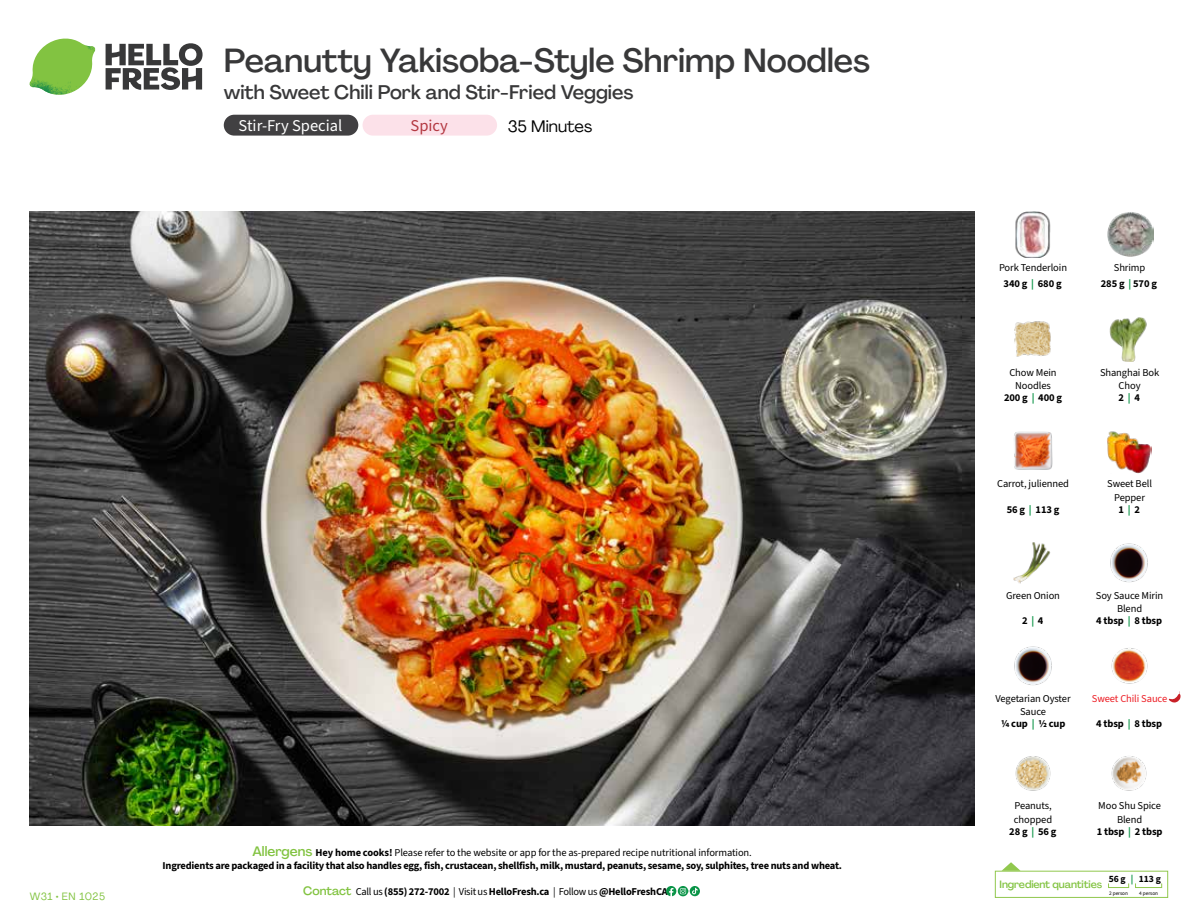
<style>
.page{position:relative;width:1188px;height:918px;background:#fff}
.page>*{position:absolute;margin:0;border:0;box-sizing:border-box;transform-origin:0 0}
.t1{font:500 33px "Agrandir";color:#383839}
.t2{font:500 19.5px "Agrandir";color:#383839}
.t3{font:16.5px "Source Sans 3";color:#fff}
.t4{font:16.5px "Agrandir";color:#000}
.t5{font:16.5px "Source Sans 3";color:#b33841}
.t6{font:700 10.5px/13.5px "Source Sans 3";letter-spacing:-.02em;color:#000;text-align:center}
.t7{font:10.5px/13.5px "Source Sans 3";letter-spacing:-.01em;color:#000;text-align:center}
.t8{font:500 10.5px "Agrandir";letter-spacing:-.01em;color:#82c341}
.t9{font:10.5px "Source Sans 3";letter-spacing:-.01em;color:#ed1d24}
.t10{font:10.5px "Agrandir";letter-spacing:.05em;color:#82c341}
.t11{font:700 9.6px "Source Sans 3";color:#000}
.t12{font:5.25px "Source Sans 3";letter-spacing:-.01em;color:#000}
.s1{font-family:"Agrandir";font-weight:500;font-size:13.5px;color:#82c341}
.s2{font-weight:400}
.s3{font-family:"Agrandir";font-weight:500;font-size:12px;color:#82c341}
.s4{font-weight:700}
.s5{font-weight:700;color:#0b9446}
.s6{color:#0b9446}
</style>
<div class="page">
<svg style="left:106px;top:43px;width:97px;height:47px"></svg>
<svg style="left:34px;top:39px;width:59px;height:38px"></svg>
<img style="left:65px;top:39px;width:30px;height:25px">
<img style="left:33px;top:60px;width:56px;height:10px">
<img style="left:29px;top:64px;width:58px;height:31px">
<img style="left:64px;top:70px;width:25px;height:24px">
<img style="left:30px;top:211px;width:945px;height:615px">
<svg style="left:690px;top:886px;width:10px;height:10px"></svg>
<svg style="left:666px;top:886px;width:32px;height:10px"></svg>
<svg style="left:1002px;top:862px;width:19px;height:9px"></svg>
<div style="left:995px;top:871px;width:173px;height:27px;border:1px solid #91c84e"></div>
<div style="left:1108px;top:883px;width:21px;height:5px;border:1px solid #91c84e"></div>
<div style="left:1135px;top:883px;width:27px;height:5px;border:1px solid #91c84e"></div>
<img style="left:1014px;top:321px;width:37px;height:36px">
<img style="left:1109px;top:317px;width:38px;height:45px">
<img style="left:1014px;top:431px;width:39px;height:39px">
<img style="left:1107px;top:431px;width:45px;height:43px">
<img style="left:1013px;top:542px;width:38px;height:42px">
<img style="left:1110px;top:543px;width:38px;height:40px">
<img style="left:1014px;top:646px;width:38px;height:40px">
<img style="left:1015px;top:756px;width:36px;height:35px">
<img style="left:1111px;top:756px;width:36px;height:35px">
<img style="left:1108px;top:212px;width:45px;height:45px">
<img style="left:1015px;top:212px;width:36px;height:45px">
<img style="left:1111px;top:648px;width:37px;height:36px">
<svg style="left:1168px;top:691px;width:13px;height:12px"></svg>
<div style="left:224px;top:115px;width:134px;height:21px;background:#414042;border-radius:10px"></div>
<div style="left:363px;top:115px;width:134px;height:21px;background:#fce1e9;border-radius:10px"></div>
<h1 class="t1" style="left:224px;top:40px;width:648px">Peanutty Yakisoba-Style Shrimp Noodles</h1>
<h2 class="t2" style="left:224px;top:80px;width:411px">with Sweet Chili Pork and Stir-Fried Veggies</h2>
<h3 class="t4" style="left:508px;top:116px;width:86px">35 Minutes</h3>
<h3 class="t3" style="left:239px;top:115px;width:105px">Stir-Fry Special</h3>
<h3 class="t5" style="left:411px;top:115px;width:39px">Spicy</h3>
<p class="t10" style="left:30px;top:890px;width:77px">W31 • EN 1025</p>
<p class="t6" style="left:163px;top:846px;width:681px"><span class="s1">Allergens</span> Hey home cooks! <span class="s2">Please refer to the website or app for the as-prepared recipe nutritional information.<br></span>Ingredients are packaged in a facility that also handles egg, fish, crustacean, shellfish, milk, mustard, peanuts, sesame, soy, sulphites, tree nuts and wheat.</p>
<p class="t6" style="left:303px;top:886px;width:366px"><span class="s3">Contact</span> <span class="s2">Call us</span> (855) 272-7002 <span class="s2">| Visit us</span> HelloFresh.ca <span class="s2">| Follow us</span> @HelloFreshCA</p>
<p class="t7" style="left:999px;top:259px;width:70px;line-height:16.4px">Pork Tenderloin<br><span class="s4">340 g</span> <span class="s5">|</span> <span class="s4">680 g</span></p>
<p class="t6" style="left:1101px;top:259px;width:58px;line-height:16.4px"><span class="s2">Shrimp<br></span>285 g <span class="s6">|</span> 570 g</p>
<p class="t7" style="left:1009px;top:365px;width:49px">Chow Mein<br>Noodles</p>
<p class="t6" style="left:1004px;top:391px;width:60px">200 g <span class="s6">|</span> 400 g</p>
<p class="t7" style="left:997px;top:477px;width:73px">Carrot, julienned</p>
<p class="t6" style="left:1007px;top:503px;width:54px">56 g <span class="s6">|</span> 113 g</p>
<p class="t7" style="left:1100px;top:365px;width:61px">Shanghai Bok<br>Choy</p>
<p class="t6" style="left:1118px;top:391px;width:23px">2 <span class="s6">|</span> 4</p>
<p class="t7" style="left:1107px;top:477px;width:46px">Sweet Bell<br>Pepper</p>
<p class="t6" style="left:1118px;top:503px;width:23px">1 <span class="s6">|</span> 2</p>
<p class="t7" style="left:1006px;top:589px;width:55px">Green Onion</p>
<p class="t6" style="left:1022px;top:614px;width:23px">2 <span class="s6">|</span> 4</p>
<p class="t7" style="left:1096px;top:589px;width:69px">Soy Sauce Mirin<br>Blend</p>
<p class="t6" style="left:1096px;top:614px;width:67px">4 tbsp <span class="s6">|</span> 8 tbsp</p>
<p class="t7" style="left:996px;top:692px;width:77px">Vegetarian Oyster<br>Sauce</p>
<p class="t6" style="left:1001px;top:717px;width:66px">1/4 cup <span class="s6">|</span> 1/2 cup</p>
<p class="t9" style="left:1092px;top:692px;width:77px">Sweet Chili Sauce</p>
<p class="t6" style="left:1096px;top:717px;width:67px">4 tbsp <span class="s6">|</span> 8 tbsp</p>
<p class="t7" style="left:1014px;top:799px;width:40px;text-align:left">Peanuts, chopped</p>
<p class="t6" style="left:1009px;top:825px;width:49px">28 g <span class="s6">|</span> 56 g</p>
<p class="t7" style="left:1098px;top:799px;width:64px">Moo Shu Spice<br>Blend</p>
<p class="t6" style="left:1097px;top:825px;width:67px">1 tbsp <span class="s6">|</span> 2 tbsp</p>
<p class="t11" style="left:1109px;top:872px;width:54px">56 g <span class="s6">|</span> 113 g</p>
<p class="t12" style="left:1109px;top:890px;width:20px">2 person</p>
<p class="t12" style="left:1139px;top:890px;width:20px">4 person</p>
<p class="t8" style="left:1000px;top:878px;width:104px">Ingredient quantities</p>
</div>
